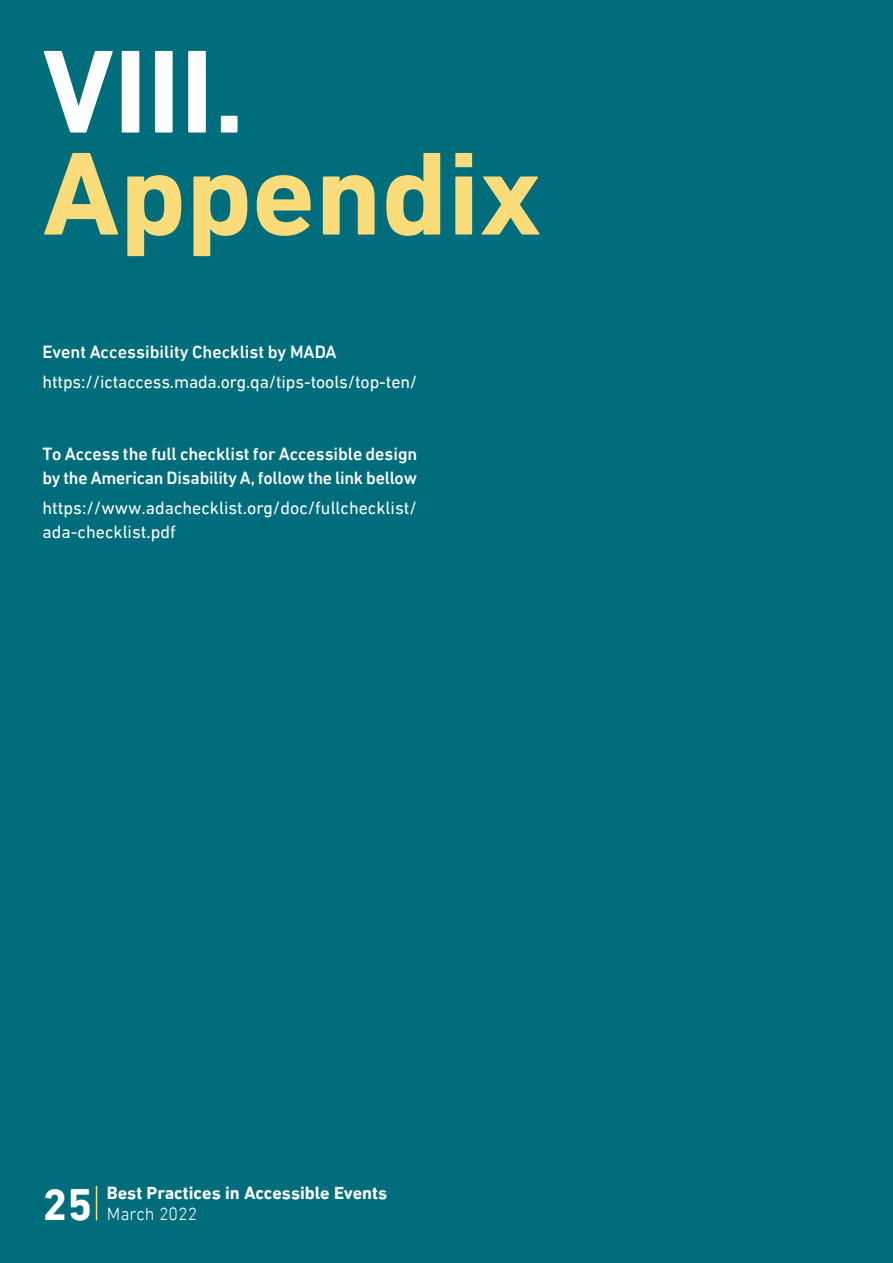
<style>
.page{position:relative;width:893px;height:1263px;background:#006d7d}
.page>*{position:absolute;margin:0;border:0;box-sizing:border-box;transform-origin:0 0}
.t1{font:700 120px "DIN Next LT Arabic";color:#fadc7b}
.t2{font:700 120px "DIN Next LT Arabic";color:#fff}
.t3{font:700 45px "DIN Next LT Arabic";color:#fff}
.t4{font:500 18px/24px "DIN Next LT Arabic";letter-spacing:-.005em;color:#fff}
.t5{font:18px/24px "DIN Next LT Arabic";color:#fff}
.t6{font:700 18px "DIN Next LT Arabic";color:#fff}
.t7{font:300 18px "DIN Next LT Arabic";color:#fff}
</style>
<div class="page">
<hr style="left:96px;top:1186px;width:1px;height:34px;background:#fadc7b">
<h1 class="t2" style="left:43px;top:21px;width:204px">VIII.</h1>
<h1 class="t1" style="left:43px;top:123px;width:500px">Appendix</h1>
<p class="t4" style="left:43px;top:340px;width:296px">Event Accessibility Checklist by MADA</p>
<p class="t5" style="left:43px;top:370px;width:376px">https://ictaccess.mada.org.qa/tips-tools/top-ten/</p>
<p class="t4" style="left:43px;top:442px;width:376px">To Access the full checklist for Accessible design by the American Disability A, follow the link bellow</p>
<p class="t5" style="left:43px;top:496px;width:376px">https://www.adachecklist.org/doc/fullchecklist/ ada-checklist.pdf</p>
<h2 class="t3" style="left:43px;top:1178px;width:52px">25</h2>
<p class="t6" style="left:107px;top:1183px;width:282px">Best Practices in Accessible Events</p>
<p class="t7" style="left:107px;top:1204px;width:92px">March 2022</p>
</div>
